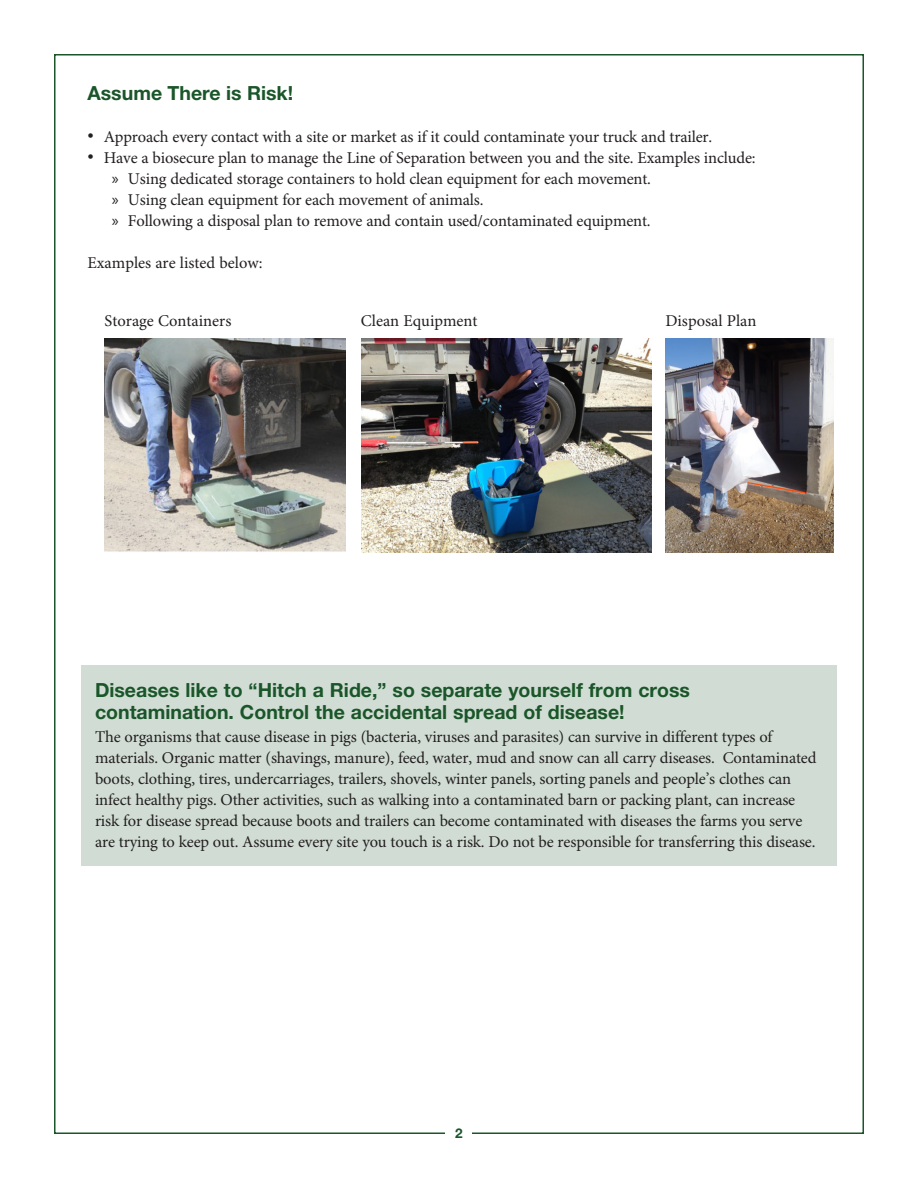
<style>
.page{position:relative;width:918px;height:1188px;background:#fff}
.page>*{position:absolute;margin:0;border:0;box-sizing:border-box;transform-origin:0 0}
.t1{font:700 19.5px/21.6px "Helvetica Neue LT Std";color:#1a5629}
.t2{font:16.5px/21px "Minion Pro";letter-spacing:-.01em;color:#231f20}
.t3{font:700 13.5px "Helvetica Neue LT Std";color:#1a5629}
.s1{font-family:"Arial";font-size:18px}
.s2{font-family:"Myriad Pro"}
</style>
<div class="page">
<img style="left:361px;top:338px;width:291px;height:214px">
<img style="left:105px;top:338px;width:240px;height:214px">
<img style="left:666px;top:338px;width:168px;height:214px">
<div style="left:81px;top:665px;width:756px;height:200px;background:#d1ddd4"></div>
<p class="t1" style="left:87px;top:82px;width:207px">Assume There is Risk!</p>
<p class="t2" style="left:87px;top:127px;width:626px"><span class="s1">•</span> Approach every contact with a site or market as if it could contaminate your truck and trailer.</p>
<p class="t2" style="left:87px;top:148px;width:670px"><span class="s1">•</span> Have a biosecure plan to manage the Line of Separation between you and the site. Examples include:</p>
<p class="t2" style="left:112px;top:169px;width:541px"><span class="s2">»</span> Using dedicated storage containers to hold clean equipment for each movement.</p>
<p class="t2" style="left:112px;top:190px;width:373px"><span class="s2">»</span> Using clean equipment for each movement of animals.</p>
<p class="t2" style="left:112px;top:211px;width:540px"><span class="s2">»</span> Following a disposal plan to remove and contain used/contaminated equipment.</p>
<p class="t2" style="left:87px;top:253px;width:177px">Examples are listed below:</p>
<p class="t2" style="left:105px;top:311px;width:128px">Storage Containers</p>
<p class="t2" style="left:361px;top:311px;width:118px">Clean Equipment</p>
<p class="t2" style="left:665px;top:311px;width:92px">Disposal Plan</p>
<p class="t1" style="left:95px;top:679px;width:597px">Diseases like to “Hitch a Ride,” so separate yourself from cross contamination. Control the accidental spread of disease!</p>
<p class="t2" style="left:95px;top:727px;width:723px">The organisms that cause disease in pigs (bacteria, viruses and parasites) can survive in different types of materials. Organic matter (shavings, manure), feed, water, mud and snow can all carry diseases. Contaminated boots, clothing, tires, undercarriages, trailers, shovels, winter panels, sorting panels and people’s clothes can infect healthy pigs. Other activities, such as walking into a contaminated barn or packing plant, can increase risk for disease spread because boots and trailers can become contaminated with diseases the farms you serve are trying to keep out. Assume every site you touch is a risk. Do not be responsible for transferring this disease.</p>
<p class="t3" style="left:455px;top:1125px;width:9px">2</p>
</div>
